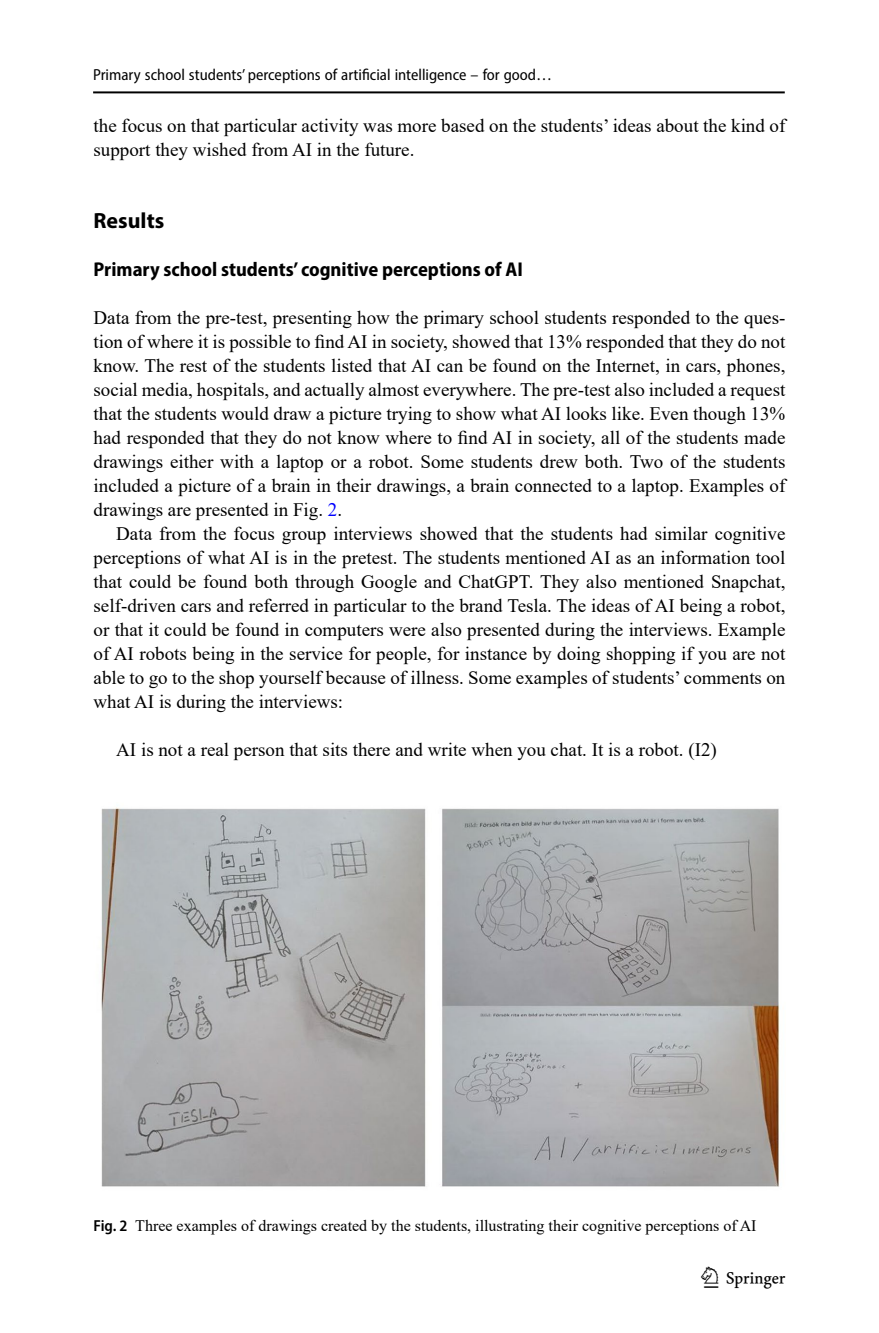
<style>
.page{position:relative;width:879px;height:1333px;background:#fff}
.page>*{position:absolute;margin:0;border:0;box-sizing:border-box;transform-origin:0 0}
.t1{font:30px "Springnew";color:#000}
.Head_1{font:700 22px "Myriad Pro";color:#000}
.Head_2_After_1{font:700 semi-condensed 20px "Myriad Pro";color:#000}
.Body_Text_Indent{font:19px/24px "Times New Roman";color:#000}
.Body_Text{font:19px/24px "Times New Roman";color:#000;text-align:justify}
.Block_Quote{font:19px "Times New Roman";color:#000}
.Figure_Caption{font:16px "Times New Roman";color:#000}
.t2{font:semi-condensed 16px "Myriad Pro";color:#000}
.s1{color:#00f}
.s2{font-family:"Myriad Pro";font-weight:600;font-stretch:semi-condensed}
</style>
<div class="page">
<hr style="left:93px;top:91px;width:692px;height:2px;background:#000">
<img style="left:101px;top:807px;width:679px;height:380px">
<p class="t2" style="left:93px;top:65px;width:460px">Primary school students’ perceptions of artificial intelligence – for good…</p>
<p class="Body_Text_Indent" style="left:94px;top:113px;width:693px">the focus on that particular activity was more based on the students’ ideas about the kind of support they wished from AI in the future.</p>
<p class="Head_1" style="left:94px;top:206px;width:72px">Results</p>
<p class="Head_2_After_1" style="left:94px;top:256px;width:431px">Primary school students’ cognitive perceptions of AI</p>
<p class="Body_Text" style="left:94px;top:305px;width:693px">Data from the pre-test, presenting how the primary school students responded to the ques&shy;tion of where it is possible to find AI in society, showed that 13% responded that they do not know. The rest of the students listed that AI can be found on the Internet, in cars, phones, social media, hospitals, and actually almost everywhere. The pre-test also included a request that the students would draw a picture trying to show what AI looks like. Even though 13% had responded that they do not know where to find AI in society, all of the students made drawings either with a laptop or a robot. Some students drew both. Two of the students included a picture of a brain in their drawings, a brain connected to a laptop. Examples of drawings are presented in Fig. <span class="s1">2</span>.</p>
<p class="Body_Text_Indent" style="left:94px;top:521px;width:693px;text-align:justify;text-indent:23px">Data from the focus group interviews showed that the students had similar cognitive perceptions of what AI is in the pretest. The students mentioned AI as an information tool that could be found both through Google and ChatGPT. They also mentioned Snapchat, self-driven cars and referred in particular to the brand Tesla. The ideas of AI being a robot, or that it could be found in computers were also presented during the interviews. Example of AI robots being in the service for people, for instance by doing shopping if you are not able to go to the shop yourself because of illness. Some examples of students’ comments on what AI is during the interviews:</p>
<p class="Block_Quote" style="left:116px;top:736px;width:602px">AI is not a real person that sits there and write when you chat. It is a robot. (I2)</p>
<p class="Figure_Caption" style="left:94px;top:1214px;width:664px"><span class="s2">Fig. 2</span> Three examples of drawings created by the students, illustrating their cognitive perceptions of AI</p>
<h1 class="t1" style="left:704px;top:1260px;width:83px">1 3</h1>
</div>
